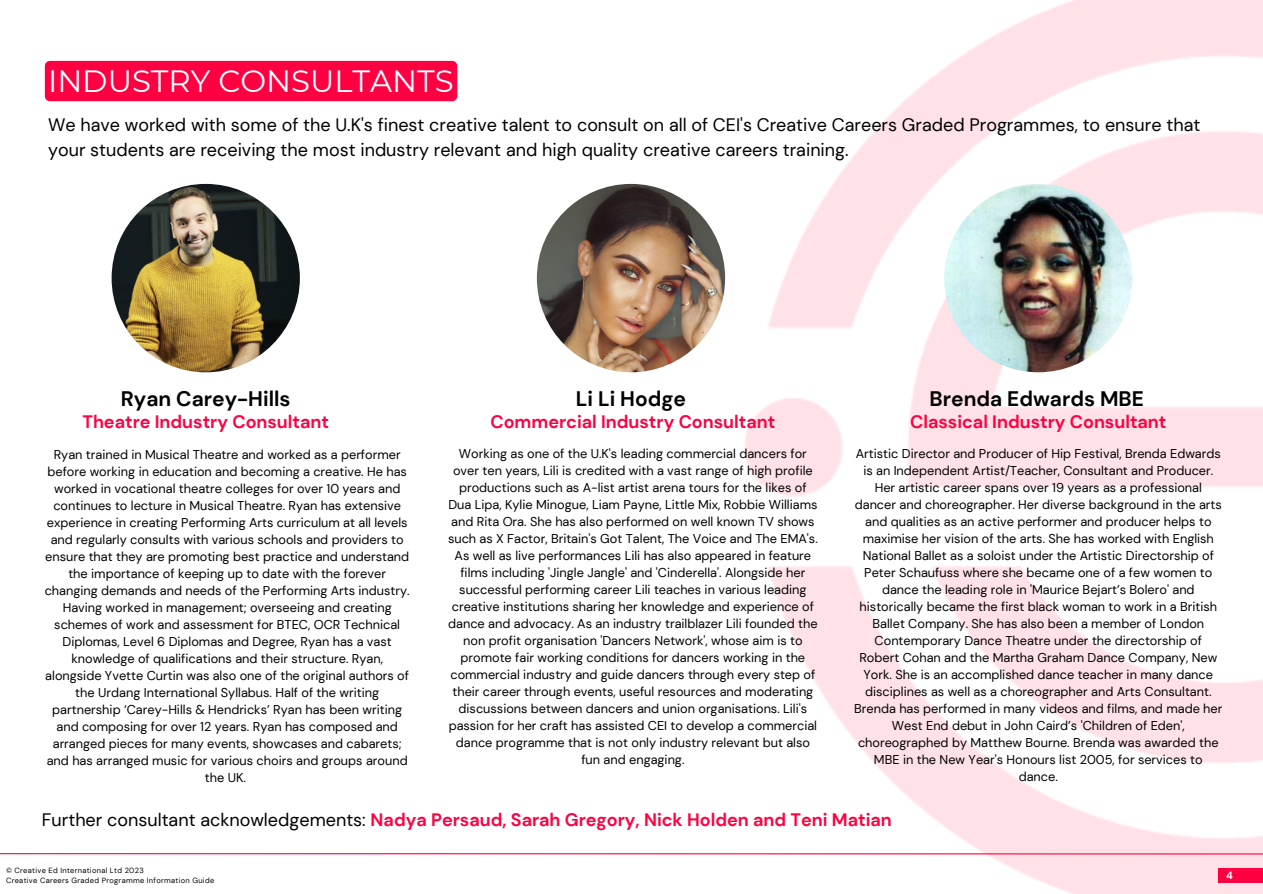
<style>
.page{position:relative;width:1263px;height:894px;background:#fff}
.page>*{position:absolute;margin:0;border:0;box-sizing:border-box;transform-origin:0 0}
.t1{font:30.75px "Montserrat";color:#fff}
.t2{font:700 21px "DM Sans";color:#000}
.t3{font:18px/24.8px "DM Sans";color:#000}
.t4{font:700 18px "DM Sans";color:#fe0042}
.t5{font:12.75px/17px "DM Sans";color:#000;text-align:center}
.t6{font:700 10.65px "DM Sans";color:#fff}
.t7{font:7.5px "DM Sans";letter-spacing:.04em;color:#000}
.s1{font-weight:400;color:#000}
</style>
<div class="page">
<img style="left:741px;top:0;width:522px;height:893px">
<hr style="left:0;top:852px;width:1263px;height:2px;background:#fe0042">
<div style="left:1218px;top:867px;width:44px;height:15px;background:#fe0042"></div>
<img style="left:112px;top:184px;width:188px;height:188px;border-radius:50%">
<img style="left:537px;top:184px;width:188px;height:188px;border-radius:50%">
<img style="left:944px;top:184px;width:188px;height:188px;border-radius:50%">
<div style="left:45px;top:61px;width:412px;height:40px;background:#fe0042;border-radius:5px"></div>
<p class="t1" style="left:48px;top:62px;width:407px">INDUSTRY CONSULTANTS</p>
<p class="t3" style="left:48px;top:112px;width:1154px">We have worked with some of the U.K's finest creative talent to consult on all of CEI's Creative Careers Graded Programmes, to ensure that your students are receiving the most industry relevant and high quality creative careers training.</p>
<p class="t2" style="left:121px;top:385px;width:171px">Ryan Carey-Hills</p>
<p class="t2" style="left:576px;top:385px;width:112px">Li Li Hodge</p>
<p class="t2" style="left:930px;top:385px;width:216px">Brenda Edwards MBE</p>
<p class="t4" style="left:82px;top:410px;width:248px">Theatre Industry Consultant</p>
<p class="t4" style="left:490px;top:410px;width:286px">Commercial Industry Consultant</p>
<p class="t4" style="left:910px;top:410px;width:258px">Classical Industry Consultant</p>
<p class="t5" style="left:45px;top:446px;width:367px">Ryan trained in Musical Theatre and worked as a performer before working in education and becoming a creative. He has worked in vocational theatre colleges for over 10 years and continues to lecture in Musical Theatre. Ryan has extensive experience in creating Performing Arts curriculum at all levels and regularly consults with various schools and providers to ensure that they are promoting best practice and understand the importance of keeping up to date with the forever changing demands and needs of the Performing Arts industry.<br>Having worked in management; overseeing and creating schemes of work and assessment for BTEC, OCR Technical Diplomas, Level 6 Diplomas and Degree, Ryan has a vast knowledge of qualifications and their structure. Ryan, alongside Yvette Curtin was also one of the original authors of the Urdang International Syllabus. Half of the writing partnership ‘Carey-Hills &amp; Hendricks’ Ryan has been writing and composing for over 12 years. Ryan has composed and arranged pieces for many events, showcases and cabarets; and has arranged music for various choirs and groups around the UK.</p>
<p class="t4" style="left:42px;top:807px;width:851px"><span class="s1">Further consultant acknowledgements:</span> Nadya Persaud, Sarah Gregory, Nick Holden and Teni Matian</p>
<p class="t5" style="left:448px;top:445px;width:371px">Working as one of the U.K's leading commercial dancers for over ten years, Lili is credited with a vast range of high profile productions such as A-list artist arena tours for the likes of Dua Lipa, Kylie Minogue, Liam Payne, Little Mix, Robbie Williams and Rita Ora. She has also performed on well known TV shows such as X Factor, Britain's Got Talent, The Voice and The EMA's.<br>As well as live performances Lili has also appeared in feature films including 'Jingle Jangle' and 'Cinderella'. Alongside her successful performing career Lili teaches in various leading creative institutions sharing her knowledge and experience of dance and advocacy. As an industry trailblazer Lili founded the non profit organisation 'Dancers Network', whose aim is to promote fair working conditions for dancers working in the commercial industry and guide dancers through every step of their career through events, useful resources and moderating discussions between dancers and union organisations. Lili's passion for her craft has assisted CEI to develop a commercial dance programme that is not only industry relevant but also fun and engaging.</p>
<p class="t5" style="left:854px;top:445px;width:370px">Artistic Director and Producer of Hip Festival, Brenda Edwards is an Independent Artist/Teacher, Consultant and Producer.<br>Her artistic career spans over 19 years as a professional dancer and choreographer. Her diverse background in the arts and qualities as an active performer and producer helps to maximise her vision of the arts. She has worked with English National Ballet as a soloist under the Artistic Directorship of Peter Schaufuss where she became one of a few women to dance the leading role in 'Maurice Bejart’s Bolero' and historically became the first black woman to work in a British Ballet Company. She has also been a member of London Contemporary Dance Theatre under the directorship of Robert Cohan and the Martha Graham Dance Company, New York. She is an accomplished dance teacher in many dance disciplines as well as a choreographer and Arts Consultant.<br>Brenda has performed in many videos and films, and made her West End debut in John Caird’s 'Children of Eden', choreographed by Matthew Bourne. Brenda was awarded the MBE in the New Year's Honours list 2005, for services to dance.</p>
<p class="t7" style="left:6px;top:865px;width:139px">©️ Creative Ed International Ltd 2023</p>
<p class="t7" style="left:6px;top:875px;width:210px">Creative Careers Graded Programme Information Guide</p>
<p class="t6" style="left:1226px;top:867px;width:8px">4</p>
</div>
